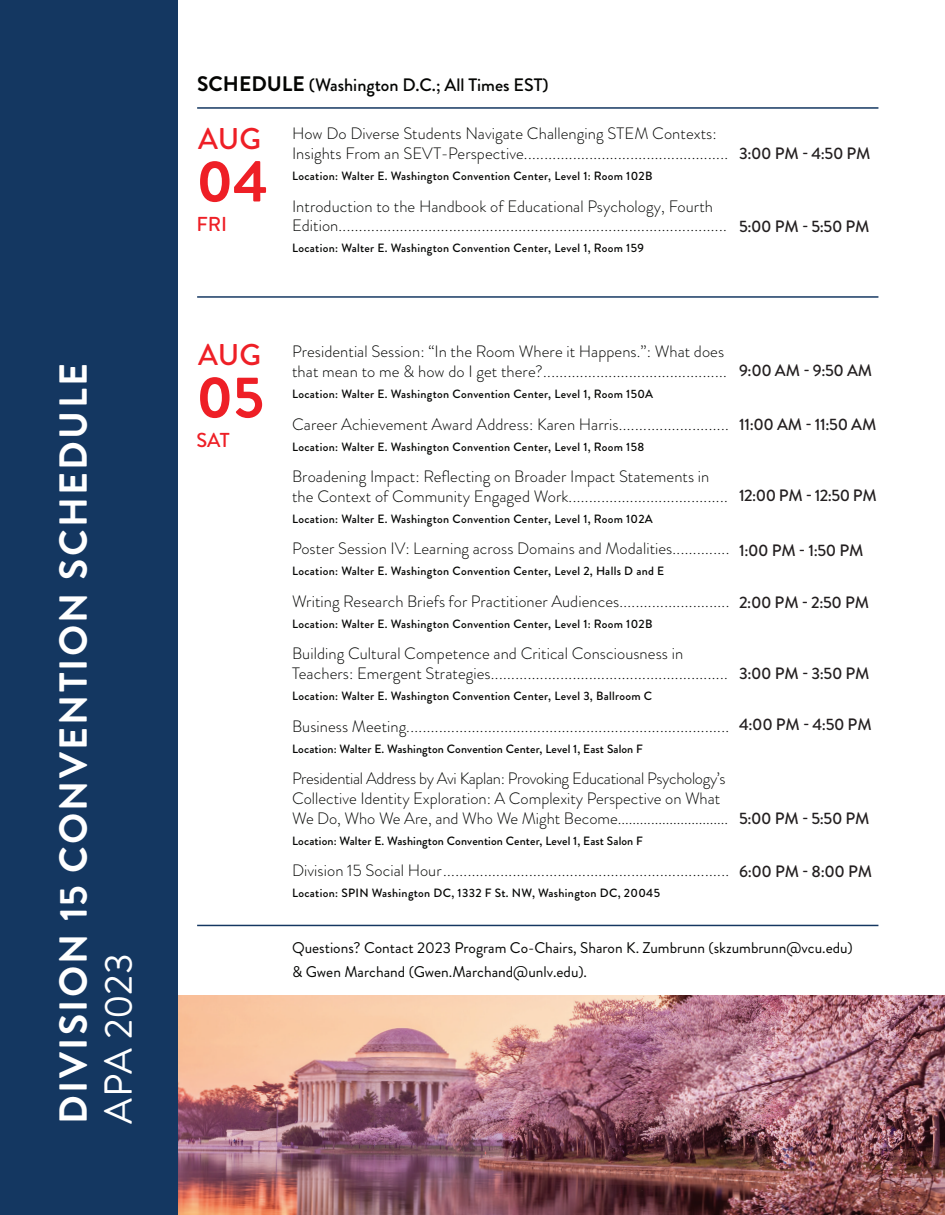
<style>
.page{position:relative;width:945px;height:1215px;background:#fff}
.page>*{position:absolute;margin:0;border:0;box-sizing:border-box;transform-origin:0 0}
.t1{font:700 58.5px "Brandon Grotesque";color:#ee1f26}
.t2{font:700 39px "Brandon Grotesque";letter-spacing:.06em;color:#fff}
.t3{font:39px "Brandon Grotesque";color:#fff}
.t4{font:500 30px "Brandon Grotesque";letter-spacing:-.005em;color:#ee1f26}
.t5{font:500 20.1px "Brandon Grotesque";color:#ee1f26}
.t6{font:500 18px "Brandon Grotesque";color:#040503}
.t7{font:300 16.5px/19.8px "Brandon Grotesque";letter-spacing:.005em;color:#040503}
.t8{font:500 16.5px "Brandon Grotesque";letter-spacing:-.02em;color:#231f20}
.t9{font:15.45px/24px "Brandon Grotesque";color:#040503}
.t10{font:500 12px "Brandon Grotesque";letter-spacing:.025em;color:#040503}
.s1{font-weight:700;font-size:21px}
</style>
<div class="page">
<img style="left:178px;top:995px;width:767px;height:220px">
<hr style="left:197px;top:107px;width:681px;height:2px;background:#143761">
<div style="left:0;top:0;width:178px;height:1215px;background:#143761"></div>
<hr style="left:197px;top:296px;width:681px;height:2px;background:#143761">
<hr style="left:197px;top:925px;width:681px;height:1px;background:#143761">
<h2 class="t2" style="left:46px;top:1124px;width:762px;rotate:-90deg">DIVISION 15 CONVENTION SCHEDULE</h2>
<h2 class="t3" style="left:91px;top:1124px;width:172px;rotate:-90deg">APA 2023</h2>
<p class="t6" style="left:197px;top:72px;width:353px"><span class="s1">SCHEDULE</span> (Washington D.C.; All Times EST)</p>
<p class="t7" style="left:292px;top:124px;width:437px">How Do Diverse Students Navigate Challenging STEM Contexts:<br>Insights From an SEVT-Perspective..................................................</p>
<p class="t10" style="left:292px;top:168px;width:362px">Location: Walter E. Washington Convention Center, Level 1: Room 102B</p>
<p class="t7" style="left:292px;top:196px;width:436px">Introduction to the Handbook of Educational Psychology, Fourth<br>Edition...............................................................................................</p>
<p class="t10" style="left:292px;top:240px;width:353px">Location: Walter E. Washington Convention Center, Level 1, Room 159</p>
<h3 class="t4" style="left:198px;top:118px;width:64px">AUG</h3>
<h1 class="t1" style="left:196px;top:140px;width:73px">04</h1>
<p class="t5" style="left:196px;top:210px;width:32px">FRI</p>
<p class="t8" style="left:739px;top:142px;width:133px">3:00 PM - 4:50 PM</p>
<p class="t8" style="left:739px;top:215px;width:132px">5:00 PM - 5:50 PM</p>
<h3 class="t4" style="left:198px;top:334px;width:64px">AUG</h3>
<h1 class="t1" style="left:196px;top:356px;width:69px">05</h1>
<p class="t5" style="left:196px;top:426px;width:35px">SAT</p>
<p class="t7" style="left:292px;top:342px;width:436px">Presidential Session: “In the Room Where it Happens.”: What does that mean to me &amp; how do I get there?.............................................</p>
<p class="t10" style="left:292px;top:386px;width:363px">Location: Walter E. Washington Convention Center, Level 1, Room 150A</p>
<p class="t7" style="left:292px;top:414px;width:438px">Career Achievement Award Address: Karen Harris...........................</p>
<p class="t10" style="left:292px;top:438px;width:354px">Location: Walter E. Washington Convention Center, Level 1, Room 158</p>
<p class="t7" style="left:292px;top:467px;width:437px">Broadening Impact: Reflecting on Broader Impact Statements in the Context of Community Engaged Work.......................................</p>
<p class="t10" style="left:292px;top:511px;width:362px">Location: Walter E. Washington Convention Center, Level 1, Room 102A</p>
<p class="t7" style="left:292px;top:539px;width:439px">Poster Session IV: Learning across Domains and Modalities..............</p>
<p class="t10" style="left:292px;top:563px;width:374px">Location: Walter E. Washington Convention Center, Level 2, Halls D and E</p>
<p class="t7" style="left:292px;top:591px;width:439px">Writing Research Briefs for Practitioner Audiences...........................</p>
<p class="t10" style="left:292px;top:616px;width:362px">Location: Walter E. Washington Convention Center, Level 1: Room 102B</p>
<p class="t7" style="left:292px;top:644px;width:437px">Building Cultural Competence and Critical Consciousness in<br>Teachers: Emergent Strategies..........................................................</p>
<p class="t10" style="left:292px;top:688px;width:362px">Location: Walter E. Washington Convention Center, Level 3, Ballroom C</p>
<p class="t7" style="left:292px;top:716px;width:439px">Business Meeting...............................................................................</p>
<p class="t10" style="left:292px;top:740px;width:352px">Location: Walter E. Washington Convention Center, Level 1, East Salon F</p>
<p class="t7" style="left:292px;top:769px;width:438px">Presidential Address by Avi Kaplan: Provoking Educational Psychology’s<br>Collective Identity Exploration: A Complexity Perspective on What<br>We Do, Who We Are, and Who We Might Become..............................</p>
<p class="t10" style="left:292px;top:832px;width:352px">Location: Walter E. Washington Convention Center, Level 1, East Salon F</p>
<p class="t7" style="left:292px;top:861px;width:439px">Division 15 Social Hour......................................................................</p>
<p class="t10" style="left:292px;top:885px;width:369px">Location: SPIN Washington DC, 1332 F St. NW, Washington DC, 20045</p>
<p class="t8" style="left:739px;top:359px;width:135px">9:00 AM - 9:50 AM</p>
<p class="t8" style="left:739px;top:413px;width:139px">11:00 AM - 11:50 AM</p>
<p class="t8" style="left:739px;top:484px;width:139px">12:00 PM - 12:50 PM</p>
<p class="t8" style="left:739px;top:539px;width:126px">1:00 PM - 1:50 PM</p>
<p class="t8" style="left:739px;top:591px;width:132px">2:00 PM - 2:50 PM</p>
<p class="t8" style="left:739px;top:661px;width:132px">3:00 PM - 3:50 PM</p>
<p class="t8" style="left:739px;top:713px;width:134px">4:00 PM - 4:50 PM</p>
<p class="t8" style="left:739px;top:807px;width:132px">5:00 PM - 5:50 PM</p>
<p class="t8" style="left:739px;top:859px;width:135px">6:00 PM - 8:00 PM</p>
<p class="t9" style="left:292px;top:936px;width:562px">Questions? Contact 2023 Program Co-Chairs, Sharon K. Zumbrunn (skzumbrunn@vcu.edu) &amp; Gwen Marchand (Gwen.Marchand@unlv.edu).</p>
</div>
